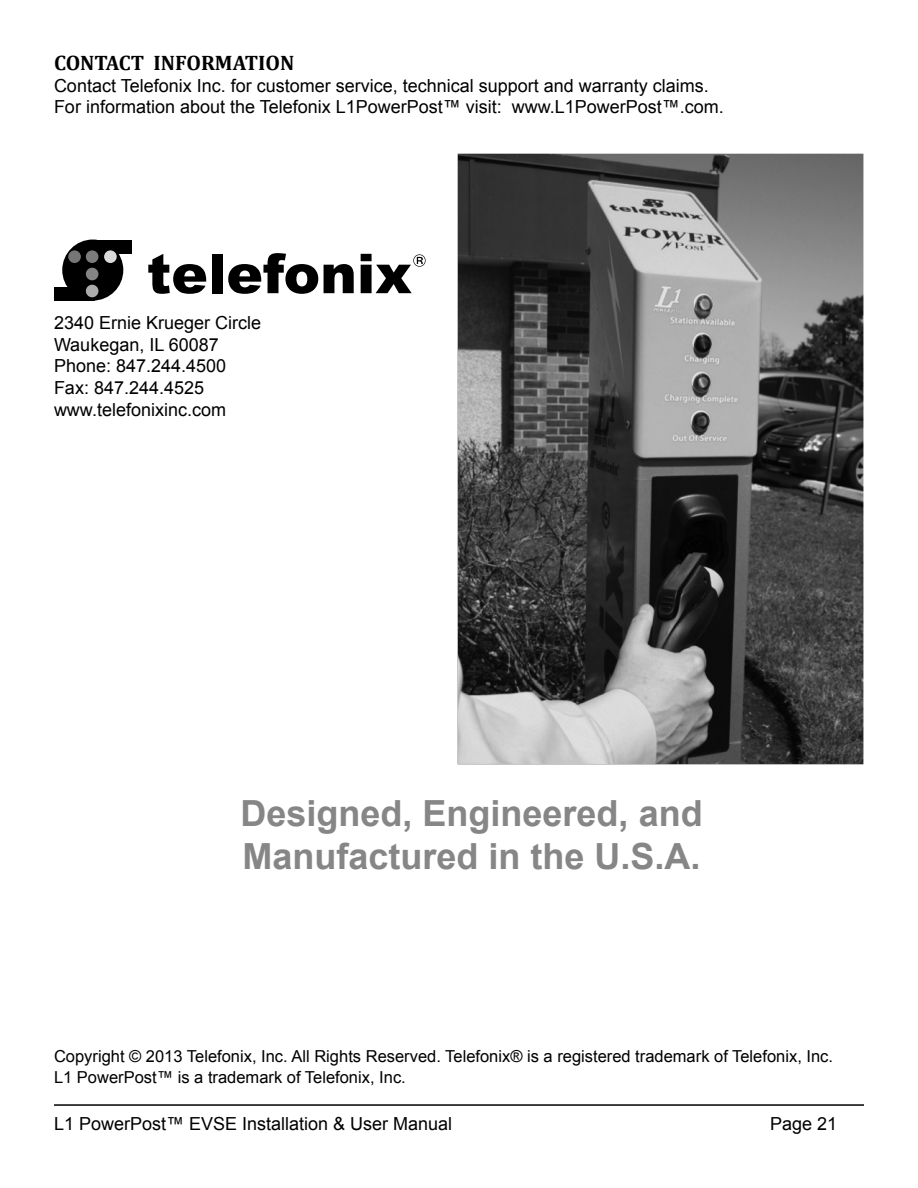
<style>
.page{position:relative;width:918px;height:1188px;background:#fff}
.page>*{position:absolute;margin:0;border:0;box-sizing:border-box;transform-origin:0 0}
.t1{font:700 36px/43.2px "Arial";color:#868686}
.t2{font:700 21px "Cambria";color:#000}
.t3{font:18px/21.6px "Arial";color:#000}
.t4{font:16.5px/21.6px "Arial";color:#000}
</style>
<div class="page">
<hr style="left:54px;top:1104px;width:810px;height:2px;background:#000">
<img style="left:457px;top:154px;width:407px;height:611px">
<div style="left:62px;top:240px;width:61px;height:61px;background:#000;border-radius:50%"></div>
<div style="left:54px;top:287px;width:41px;height:14px;background:#000"></div>
<div style="left:91px;top:240px;width:41px;height:14px;background:#000"></div>
<div style="left:68px;top:250px;width:13px;height:13px;background:#767676;border-radius:50%"></div>
<div style="left:86px;top:250px;width:12px;height:13px;background:#7c7c7c;border-radius:50%"></div>
<div style="left:86px;top:268px;width:12px;height:12px;background:#848484;border-radius:50%"></div>
<div style="left:86px;top:285px;width:12px;height:12px;background:#acacac;border-radius:50%"></div>
<div style="left:104px;top:250px;width:13px;height:13px;background:#dadada;border-radius:50%"></div>
<svg style="left:148px;top:254px;width:58px;height:40px"></svg>
<div style="left:212px;top:254px;width:11px;height:39px;background:#000"></div>
<svg style="left:228px;top:253px;width:90px;height:41px"></svg>
<svg style="left:324px;top:264px;width:30px;height:29px"></svg>
<svg style="left:361px;top:254px;width:65px;height:39px"></svg>
<p class="t2" style="left:54px;top:48px;width:242px">CONTACT INFORMATION</p>
<p class="t3" style="left:54px;top:75px;width:671px">Contact Telefonix Inc. for customer service, technical support and warranty claims.<br>For information about the Telefonix L1PowerPost™ visit: www.L1PowerPost™.com.</p>
<p class="t3" style="left:54px;top:312px;width:209px">2340 Ernie Krueger Circle<br>Waukegan, IL 60087<br>Phone: 847.244.4500<br>Fax: 847.244.4525 www.telefonixinc.com</p>
<h1 class="t1" style="left:241px;top:793px;width:464px">Designed, Engineered, and<br>Manufactured in the U.S.A.</h1>
<p class="t4" style="left:54px;top:1045px;width:781px">Copyright © 2013 Telefonix, Inc. All Rights Reserved. Telefonix® is a registered trademark of Telefonix, Inc.<br>L1 PowerPost™ is a trademark of Telefonix, Inc.</p>
<p class="t3" style="left:54px;top:1113px;width:400px">L1 PowerPost™ EVSE Installation &amp; User Manual</p>
<p class="t3" style="left:770px;top:1113px;width:69px">Page 21</p>
</div>
